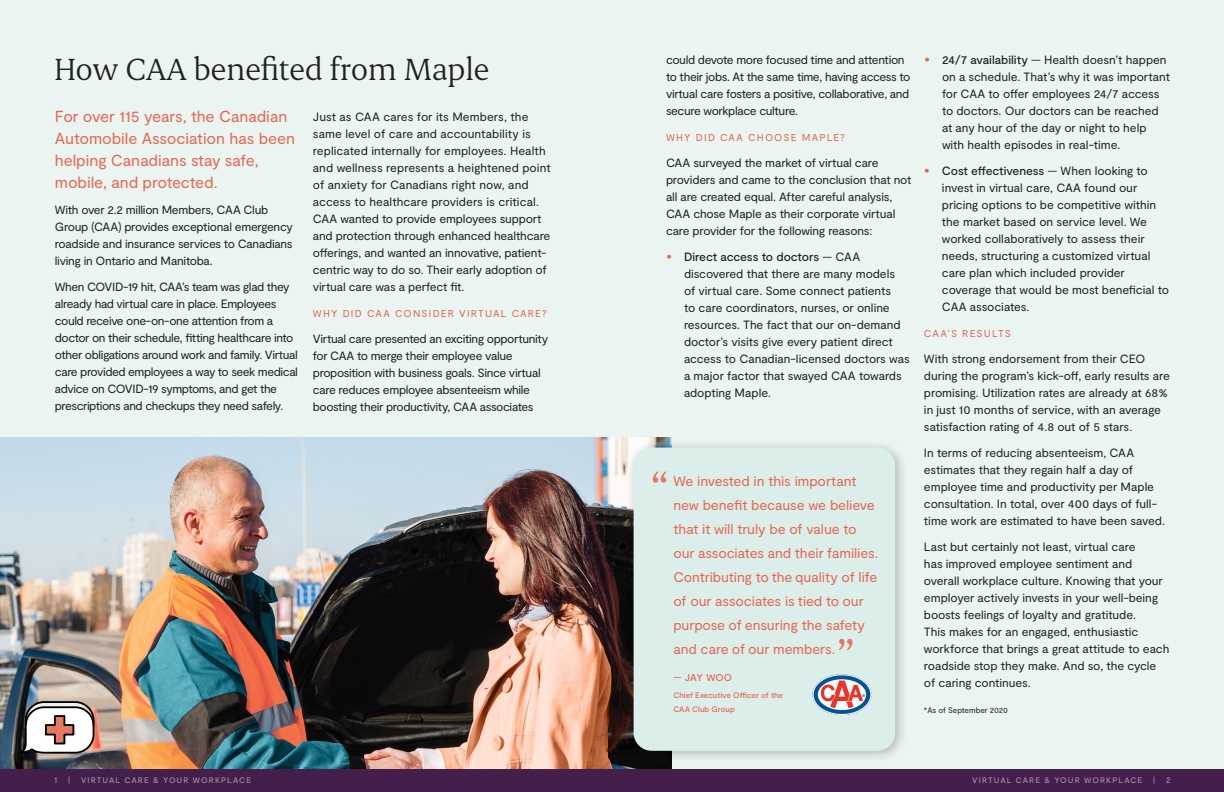
<style>
.page{position:relative;width:1224px;height:792px;background:#eaf5f2}
.page>*{position:absolute;margin:0;border:0;box-sizing:border-box;transform-origin:0 0}
.t1{font:54px "Ennore";color:#e47861}
.t2{font:35px "Ennore";letter-spacing:-.015em;color:#212121}
.t3{font:16px/22px "Moderat";letter-spacing:-.005em;color:#e76650}
.t4{font:14px/24px "Moderat";letter-spacing:-.01em;color:#e76650}
.t5{font:12px/17px "Moderat";letter-spacing:-.015em;color:#212121}
.t6{font:12px/17px "Moderat";letter-spacing:-.035em;color:#212121}
.t7{font:10px "Moderat";letter-spacing:.115em;color:#e76650}
.t8{font:500 10px "Moderat";letter-spacing:.01em;color:#e76650}
.t9{font:500 8px "Moderat";letter-spacing:.135em;color:#a18fa5}
.t10{font:500 8px/14px "Moderat";letter-spacing:-.005em;color:#e76650}
.t11{font:8px "Moderat";letter-spacing:-.01em;color:#212121}
.s1{font-weight:500;font-size:30px;color:#e76650}
.s2{font-weight:500}
</style>
<div class="page">
<img style="left:0;top:438px;width:671px;height:332px">
<svg style="left:15px;top:701px;width:80px;height:69px;background:#968f8e"></svg>
<div style="left:0;top:770px;width:1224px;height:22px;background:#441f4b"></div>
<div style="left:626px;top:440px;width:282px;height:323px;background:#000;opacity:.25"></div>
<div style="left:634px;top:448px;width:261px;height:303px;background:#dceee9;border-radius:18px"></div>
<img style="left:812px;top:674px;width:59px;height:41px">
<h2 class="t2" style="left:54px;top:49px;width:437px">How CAA benefited from Maple</h2>
<h3 class="t3" style="left:55px;top:106px;width:242px">For over 115 years, the Canadian<br>Automobile Association has been helping Canadians stay safe, mobile, and protected.</h3>
<p class="t5" style="left:55px;top:202px;width:239px">With over 2.2 million Members, CAA Club Group (CAA) provides exceptional emergency roadside and insurance services to Canadians living in Ontario and Manitoba.</p>
<p class="t6" style="left:55px;top:279px;width:245px">When COVID-19 hit, CAA’s team was glad they already had virtual care in place. Employees could receive one-on-one attention from a doctor on their schedule, fitting healthcare into other obligations around work and family. Virtual care provided employees a way to seek medical advice on COVID-19 symptoms, and get the prescriptions and checkups they need safely.</p>
<p class="t5" style="left:313px;top:108px;width:239px">Just as CAA cares for its Members, the same level of care and accountability is replicated internally for employees. Health and wellness represents a heightened point of anxiety for Canadians right now, and access to healthcare providers is critical.<br>CAA wanted to provide employees support and protection through enhanced healthcare offerings, and wanted an innovative, patient&shy;centric way to do so. Their early adoption of virtual care was a perfect fit.</p>
<p class="t7" style="left:313px;top:307px;width:235px">WHY DID CAA CONSIDER VIRTUAL CARE?</p>
<p class="t5" style="left:313px;top:330px;width:237px">Virtual care presented an exciting opportunity for CAA to merge their employee value proposition with business goals. Since virtual care reduces employee absenteeism while boosting their productivity, CAA associates</p>
<p class="t6" style="left:666px;top:51px;width:246px">could devote more focused time and attention to their jobs. At the same time, having access to virtual care fosters a positive, collaborative, and secure workplace culture.</p>
<p class="t7" style="left:666px;top:131px;width:181px">WHY DID CAA CHOOSE MAPLE?</p>
<p class="t5" style="left:666px;top:154px;width:247px">CAA surveyed the market of virtual care providers and came to the conclusion that not all are created equal. After careful analysis, CAA chose Maple as their corporate virtual care provider for the following reasons:</p>
<p class="t5" style="left:684px;top:248px;width:227px;text-indent:-18px"><span class="s1">•</span> <span class="s2">Direct access to doctors</span> — CAA discovered that there are many models<br>of virtual care. Some connect patients<br>to care coordinators, nurses, or online resources. The fact that our on-demand doctor’s visits give every patient direct access to Canadian-licensed doctors was a major factor that swayed CAA towards adopting Maple.</p>
<h1 class="t1" style="left:651px;top:459px;width:19px">“</h1>
<p class="t4" style="left:673px;top:470px;width:206px">We invested in this important new benefit because we believe that it will truly be of value to our associates and their families.<br>Contributing to the quality of life of our associates is tied to our purpose of ensuring the safety and care of our members.</p>
<p class="t8" style="left:673px;top:672px;width:60px">— JAY WOO</p>
<p class="t10" style="left:673px;top:688px;width:111px">Chief Executive Officer of the<br>CAA Club Group</p>
<h1 class="t1" style="left:837px;top:627px;width:19px">”</h1>
<p class="t5" style="left:942px;top:51px;width:230px;text-indent:-18px"><span class="s1">•</span> <span class="s2">24/7 availability</span> — Health doesn’t happen on a schedule. That’s why it was important for CAA to offer employees 24/7 access to doctors. Our doctors can be reached at any hour of the day or night to help with health episodes in real-time.</p>
<p class="t5" style="left:942px;top:162px;width:229px;text-indent:-18px"><span class="s1">•</span> <span class="s2">Cost effectiveness</span> — When looking to invest in virtual care, CAA found our pricing options to be competitive within the market based on service level. We worked collaboratively to assess their needs, structuring a customized virtual care plan which included provider coverage that would be most beneficial to CAA associates.</p>
<p class="t7" style="left:924px;top:327px;width:88px">CAA’S RESULTS</p>
<p class="t5" style="left:924px;top:350px;width:247px">With strong endorsement from their CEO during the program’s kick-off, early results are promising. Utilization rates are already at 68% in just 10 months of service, with an average satisfaction rating of 4.8 out of 5 stars.</p>
<p class="t5" style="left:924px;top:444px;width:243px">In terms of reducing absenteeism, CAA estimates that they regain half a day of employee time and productivity per Maple consultation. In total, over 400 days of full&shy;time work are estimated to have been saved.</p>
<p class="t5" style="left:924px;top:538px;width:247px">Last but certainly not least, virtual care<br>has improved employee sentiment and overall workplace culture. Knowing that your employer actively invests in your well-being boosts feelings of loyalty and gratitude.<br>This makes for an engaged, enthusiastic workforce that brings a great attitude to each roadside stop they make. And so, the cycle of caring continues.</p>
<p class="t11" style="left:924px;top:705px;width:86px">*As of September 2020</p>
<p class="t9" style="left:54px;top:775px;width:5px">1</p>
<p class="t9" style="left:68px;top:775px;width:4px">|</p>
<p class="t9" style="left:81px;top:775px;width:172px">VIRTUAL CARE &amp; YOUR WORKPLACE</p>
<p class="t9" style="left:972px;top:775px;width:172px">VIRTUAL CARE &amp; YOUR WORKPLACE</p>
<p class="t9" style="left:1153px;top:775px;width:4px">|</p>
<p class="t9" style="left:1166px;top:775px;width:6px">2</p>
</div>
